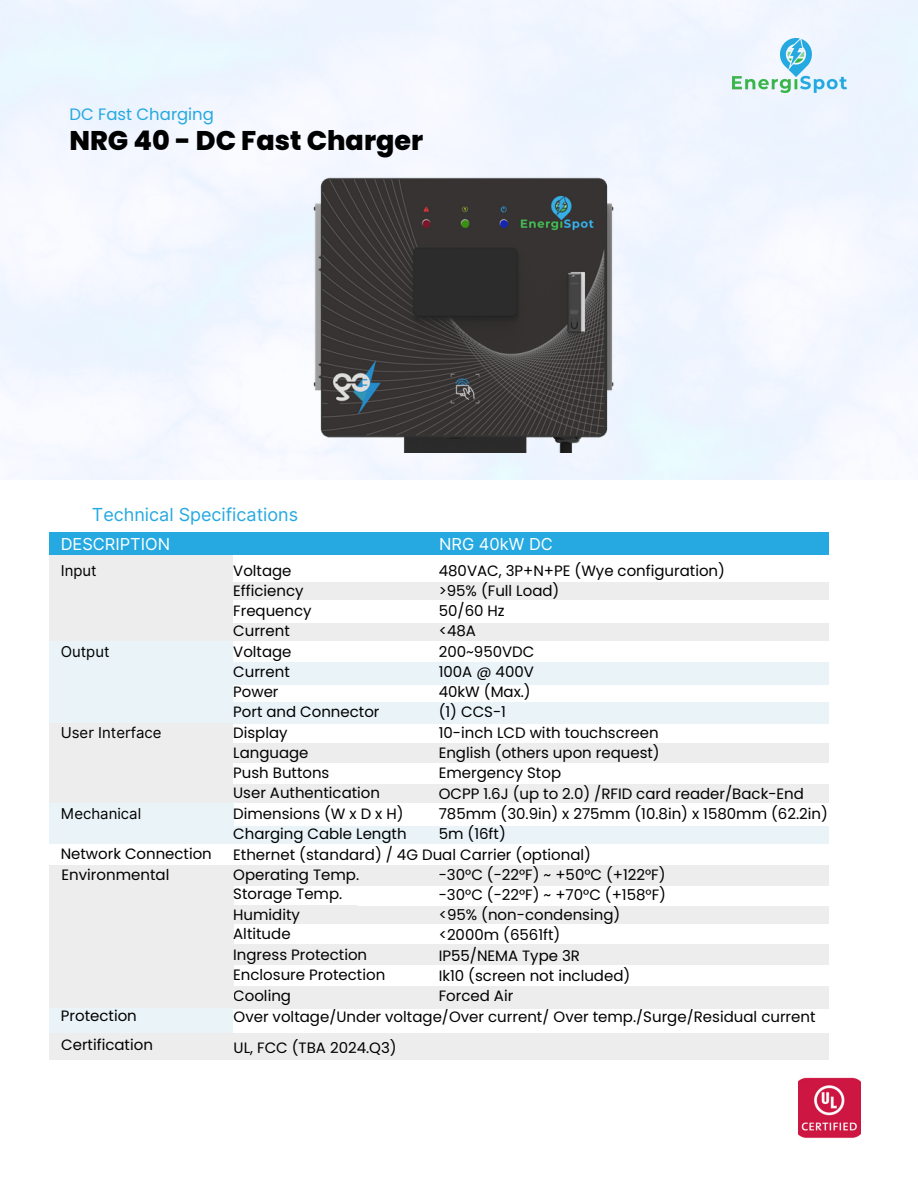
<style>
.page{position:relative;width:918px;height:1188px;background:#fff}
.page>*{position:absolute;margin:0;border:0;box-sizing:border-box;transform-origin:0 0}
.t1{font:800 27px "Poppins";color:#000}
.t2{font:18px "Inter";color:#25a9e0}
.t3{font:16.5px "Inter";color:#fff}
.t4{font:16.5px "Poppins";color:#25a9e0}
.t5{font:15px "Poppins";color:#000}
.t6{font:15px "Inter";color:#000}
</style>
<div class="page">
<div style="left:0;top:0;width:918px;height:479px;background:#f0f6ff"></div>
<img style="left:732px;top:38px;width:115px;height:54px">
<div style="left:49px;top:556px;width:184px;height:85px;background:#ededed"></div>
<div style="left:233px;top:582px;width:596px;height:18px;background:#ededed"></div>
<div style="left:233px;top:624px;width:596px;height:17px;background:#ededed"></div>
<div style="left:49px;top:641px;width:184px;height:83px;background:#e9f3f8"></div>
<div style="left:233px;top:662px;width:596px;height:23px;background:#e9f3f8"></div>
<div style="left:233px;top:703px;width:596px;height:21px;background:#e9f3f8"></div>
<div style="left:233px;top:743px;width:596px;height:20px;background:#ededed"></div>
<div style="left:233px;top:784px;width:596px;height:19px;background:#ededed"></div>
<div style="left:49px;top:803px;width:184px;height:41px;background:#e9f3f8"></div>
<div style="left:233px;top:826px;width:596px;height:18px;background:#e9f3f8"></div>
<div style="left:231px;top:986px;width:598px;height:23px;background:#ededed"></div>
<div style="left:233px;top:865px;width:596px;height:20px;background:#ededed"></div>
<div style="left:49px;top:532px;width:780px;height:23px;background:#25a9e0"></div>
<div style="left:49px;top:1008px;width:183px;height:30px;background:#e9f3f8"></div>
<div style="left:49px;top:723px;width:184px;height:80px;background:#ededed"></div>
<img style="left:798px;top:1077px;width:62px;height:61px">
<img style="left:287px;top:143px;width:344px;height:309px">
<div style="left:233px;top:906px;width:596px;height:18px;background:#ededed"></div>
<div style="left:233px;top:944px;width:596px;height:20px;background:#ededed"></div>
<div style="left:49px;top:1034px;width:780px;height:26px;background:#ededed"></div>
<div style="left:49px;top:865px;width:184px;height:143px;background:#ededed"></div>
<div style="left:233px;top:905px;width:124px;height:18px;background:#ededed"></div>
<p class="t4" style="left:69px;top:103px;width:146px">DC Fast Charging</p>
<p class="t1" style="left:69px;top:122px;width:355px">NRG 40 - DC Fast Charger</p>
<p class="t2" style="left:92px;top:503px;width:208px">Technical Specifications</p>
<p class="t3" style="left:61px;top:534px;width:111px">DESCRIPTION</p>
<h3 class="t3" style="left:439px;top:534px;width:115px">NRG 40kW DC</h3>
<h2 class="t5" style="left:233px;top:560px;width:60px">Voltage</h2>
<h3 class="t5" style="left:233px;top:580px;width:72px">Efficiency</h3>
<p class="t5" style="left:233px;top:600px;width:80px">Frequency</p>
<p class="t5" style="left:233px;top:621px;width:58px">Current</p>
<p class="t5" style="left:233px;top:641px;width:60px">Voltage</p>
<p class="t5" style="left:233px;top:661px;width:58px">Current</p>
<p class="t5" style="left:233px;top:681px;width:47px">Power</p>
<p class="t5" style="left:233px;top:702px;width:148px">Port and Connector</p>
<p class="t5" style="left:233px;top:722px;width:56px">Display</p>
<p class="t5" style="left:233px;top:742px;width:77px">Language</p>
<p class="t5" style="left:233px;top:762px;width:98px">Push Buttons</p>
<p class="t5" style="left:233px;top:783px;width:148px">User Authentication</p>
<p class="t5" style="left:233px;top:803px;width:172px">Dimensions (W x D x H)</p>
<p class="t5" style="left:233px;top:823px;width:175px">Charging Cable Length</p>
<p class="t5" style="left:439px;top:560px;width:288px">480VAC, 3P+N+PE (Wye configuration)</p>
<p class="t5" style="left:439px;top:580px;width:122px">&gt;95% (Full Load)</p>
<p class="t5" style="left:439px;top:600px;width:68px">50/60 Hz</p>
<p class="t5" style="left:439px;top:621px;width:39px">&lt;48A</p>
<p class="t5" style="left:439px;top:641px;width:97px">200~950VDC</p>
<p class="t5" style="left:439px;top:661px;width:97px">100A @ 400V</p>
<p class="t5" style="left:439px;top:681px;width:94px">40kW (Max.)</p>
<p class="t5" style="left:439px;top:702px;width:69px">(1) CCS-1</p>
<p class="t5" style="left:439px;top:722px;width:221px">10-inch LCD with touchscreen</p>
<p class="t5" style="left:439px;top:742px;width:223px">English (others upon request)</p>
<p class="t5" style="left:439px;top:762px;width:124px">Emergency Stop</p>
<p class="t5" style="left:439px;top:783px;width:367px">OCPP 1.6J (up to 2.0) /RFID card reader/Back-End</p>
<p class="t5" style="left:439px;top:803px;width:391px">785mm (30.9in) x 275mm (10.8in) x 1580mm (62.2in)</p>
<p class="t5" style="left:439px;top:823px;width:69px">5m (16ft)</p>
<p class="t5" style="left:439px;top:864px;width:228px">-30°C (-22°F) ~ +50°C (+122°F)</p>
<p class="t5" style="left:439px;top:884px;width:229px">-30°C (-22°F) ~ +70°C (+158°F)</p>
<p class="t5" style="left:439px;top:904px;width:183px">&lt;95% (non-condensing)</p>
<p class="t5" style="left:439px;top:925px;width:123px">&lt;2000m (6561ft)</p>
<p class="t5" style="left:439px;top:945px;width:143px">IP55/NEMA Type 3R</p>
<p class="t5" style="left:439px;top:965px;width:193px">Ik10 (screen not included)</p>
<p class="t5" style="left:439px;top:985px;width:76px">Forced Air</p>
<p class="t6" style="left:61px;top:561px;width:37px">Input</p>
<p class="t6" style="left:61px;top:642px;width:50px">Output</p>
<p class="t6" style="left:61px;top:723px;width:102px">User Interface</p>
<p class="t6" style="left:61px;top:804px;width:82px">Mechanical</p>
<p class="t5" style="left:61px;top:843px;width:153px">Network Connection</p>
<p class="t5" style="left:233px;top:844px;width:359px">Ethernet (standard) / 4G Dual Carrier (optional)</p>
<p class="t5" style="left:62px;top:864px;width:109px">Environmental</p>
<p class="t5" style="left:233px;top:864px;width:127px">Operating Temp.</p>
<p class="t5" style="left:233px;top:904px;width:68px">Humidity</p>
<p class="t5" style="left:233px;top:944px;width:136px">Ingress Protection</p>
<p class="t5" style="left:233px;top:883px;width:111px">Storage Temp.</p>
<p class="t5" style="left:233px;top:923px;width:59px">Altitude</p>
<h4 class="t5" style="left:233px;top:964px;width:154px">Enclosure Protection</h4>
<p class="t5" style="left:233px;top:986px;width:59px">Cooling</p>
<h1 class="t5" style="left:61px;top:1005px;width:78px">Protection</h1>
<h3 class="t5" style="left:234px;top:1006px;width:584px">Over voltage/Under voltage/Over current/ Over temp./Surge/Residual current</h3>
<p class="t5" style="left:61px;top:1035px;width:93px">Certification</p>
<p class="t5" style="left:234px;top:1037px;width:165px">UL, FCC (TBA 2024.Q3)</p>
</div>
